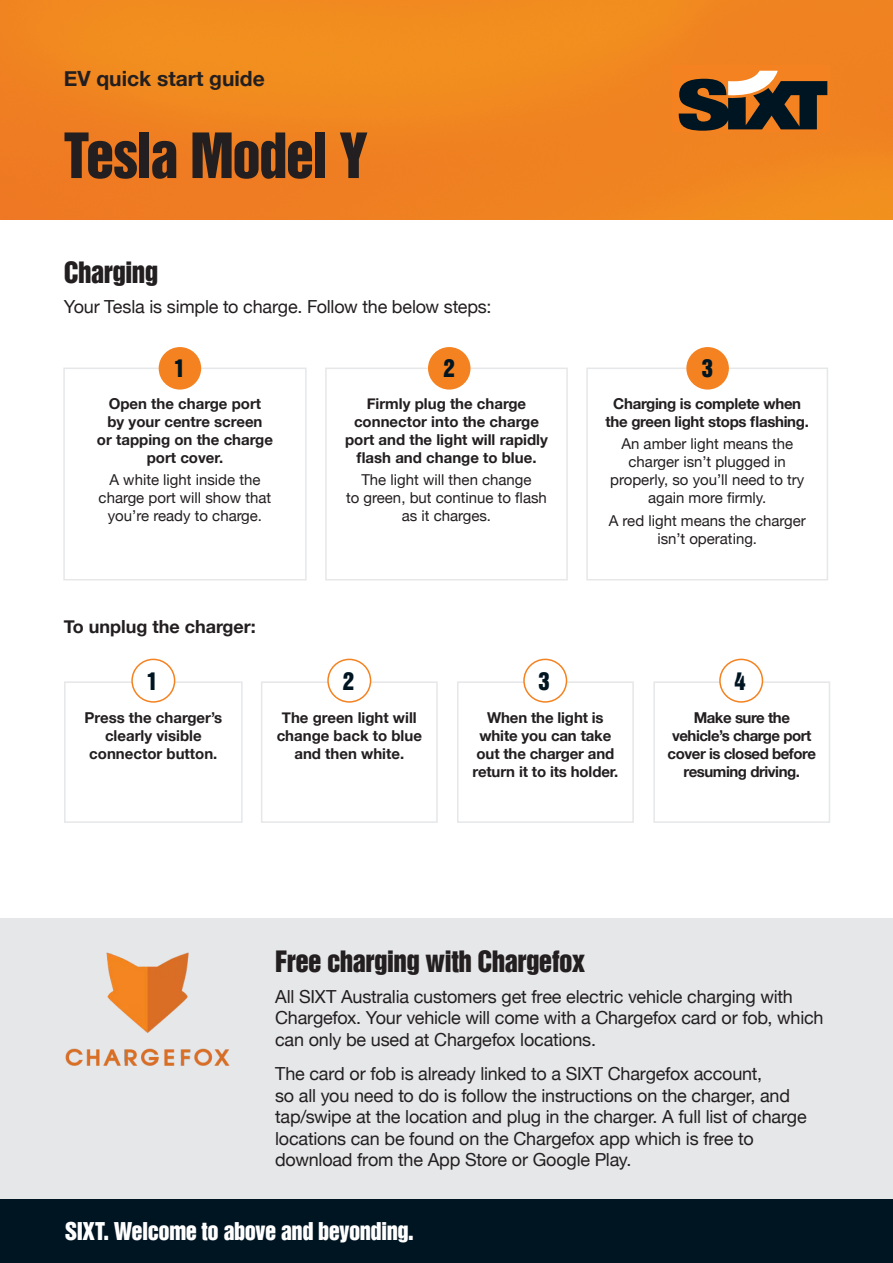
<style>
.page{position:relative;width:893px;height:1263px;background:#fff}
.page>*{position:absolute;margin:0;border:0;box-sizing:border-box;transform-origin:0 0}
.t1{font:57px "Helvetica Inserat Com";letter-spacing:-.035em;color:#231f20}
.t2{font:27px "Helvetica Inserat Com";letter-spacing:-.025em;color:#231f20}
.t3{font:22.5px "Helvetica Inserat Com";letter-spacing:-.025em;color:#fff}
.BODY_COPY{font:22.5px "Helvetica Inserat Com";color:#001522}
.t4{font:700 21px "Helvetica Neue";color:#231f20}
.BODY_COPY-2{font:18px/21.6px "Helvetica Neue";letter-spacing:-.01em;color:#231f20}
.Subheading{font:700 18px "Helvetica Neue";color:#231f20}
.Subheading-2{font:700 15px/18px "Helvetica Neue";color:#231f20;text-align:center}
.Subheading-3{font:15px/18px "Helvetica Neue";color:#231f20;text-align:center}
.Subheading-4{font:700 15px/18px "Helvetica Neue";letter-spacing:-.03em;color:#231f20;text-align:center}
.Subheading-5{font:700 15px/18px "Helvetica Neue";letter-spacing:-.02em;color:#231f20;text-align:center}
</style>
<div class="page">
<div style="left:64px;top:681px;width:179px;height:142px;border:2px solid #e6e7e9"></div>
<div style="left:261px;top:681px;width:177px;height:142px;border:2px solid #e6e7e9"></div>
<div style="left:457px;top:681px;width:177px;height:142px;border:2px solid #e6e7e9"></div>
<div style="left:653px;top:681px;width:177px;height:142px;border:2px solid #e6e7e9"></div>
<div style="left:63px;top:368px;width:244px;height:212px;border:2px solid #e6e7e9"></div>
<div style="left:325px;top:368px;width:243px;height:212px;border:2px solid #e6e7e9"></div>
<div style="left:586px;top:368px;width:242px;height:212px;border:2px solid #e6e7e9"></div>
<div style="left:0;top:1199px;width:893px;height:64px;background:#001522"></div>
<div style="left:159px;top:347px;width:42px;height:43px;background:#f58220;border-radius:50%"></div>
<div style="left:132px;top:659px;width:43px;height:43px;background:#fff;border-radius:50%"></div>
<div style="left:131px;top:659px;width:44px;height:44px;border:2px solid #f58220;border-radius:50%"></div>
<div style="left:524px;top:659px;width:42px;height:43px;background:#fff;border-radius:50%"></div>
<div style="left:523px;top:659px;width:44px;height:44px;border:2px solid #f58220;border-radius:50%"></div>
<div style="left:328px;top:659px;width:43px;height:43px;background:#fff;border-radius:50%"></div>
<div style="left:327px;top:659px;width:44px;height:44px;border:2px solid #f58220;border-radius:50%"></div>
<div style="left:720px;top:659px;width:42px;height:43px;background:#fff;border-radius:50%"></div>
<div style="left:719px;top:659px;width:44px;height:44px;border:2px solid #f58220;border-radius:50%"></div>
<div style="left:428px;top:347px;width:42px;height:43px;background:#f58220;border-radius:50%"></div>
<div style="left:686px;top:347px;width:43px;height:43px;background:#f58220;border-radius:50%"></div>
<img style="left:0;top:0;width:893px;height:219px">
<div style="left:672px;top:65px;width:157px;height:67px;background:#f58220"></div>
<svg style="left:679px;top:71px;width:148px;height:60px"></svg>
<div style="left:0;top:918px;width:893px;height:281px;background:#e6e7e9"></div>
<img style="left:65px;top:952px;width:165px;height:114px">
<h3 class="t4" style="left:64px;top:62px;width:203px">EV quick start guide</h3>
<h1 class="t1" style="left:64px;top:122px;width:305px">Tesla Model Y</h1>
<h2 class="t2" style="left:64px;top:256px;width:96px">Charging</h2>
<p class="BODY_COPY-2" style="left:64px;top:297px;width:429px">Your Tesla is simple to charge. Follow the below steps:</p>
<p class="BODY_COPY" style="left:174px;top:355px;width:13px">1</p>
<p class="Subheading-2" style="left:97px;top:395px;width:177px">Open the charge port<br>by your centre screen<br>or tapping on the charge port cover.</p>
<p class="Subheading-3" style="left:99px;top:472px;width:174px">A white light inside the charge port will show that you’re ready to charge.</p>
<p class="Subheading" style="left:64px;top:612px;width:194px">To unplug the charger:</p>
<p class="BODY_COPY" style="left:443px;top:355px;width:13px">2</p>
<p class="BODY_COPY" style="left:702px;top:355px;width:13px">3</p>
<p class="Subheading-2" style="left:345px;top:395px;width:204px">Firmly plug the charge connector into the charge port and the light will rapidly flash and change to blue.</p>
<p class="Subheading-3" style="left:346px;top:472px;width:202px">The light will then change<br>to green, but continue to flash as it charges.</p>
<p class="Subheading-5" style="left:606px;top:395px;width:205px">Charging is complete when the green light stops flashing.</p>
<p class="Subheading-3" style="left:610px;top:436px;width:196px">An amber light means the charger isn’t plugged in properly, so you’ll need to try again more firmly.</p>
<p class="Subheading-3" style="left:609px;top:512px;width:199px">A red light means the charger isn’t operating.</p>
<p class="BODY_COPY" style="left:147px;top:667px;width:13px">1</p>
<p class="BODY_COPY" style="left:343px;top:667px;width:13px">2</p>
<p class="BODY_COPY" style="left:539px;top:667px;width:13px">3</p>
<p class="BODY_COPY" style="left:735px;top:667px;width:13px">4</p>
<p class="Subheading-2" style="left:85px;top:709px;width:139px">Press the charger’s clearly visible connector button.</p>
<p class="Subheading-2" style="left:277px;top:709px;width:147px">The green light will change back to blue and then white.</p>
<p class="Subheading-2" style="left:473px;top:709px;width:147px">When the light is white you can take out the charger and return it to its holder.</p>
<p class="Subheading-4" style="left:668px;top:709px;width:150px">Make sure the vehicle’s charge port cover is closed before resuming driving.</p>
<h2 class="t2" style="left:275px;top:946px;width:312px">Free charging with Chargefox</h2>
<p class="BODY_COPY-2" style="left:275px;top:986px;width:550px">All SIXT Australia customers get free electric vehicle charging with<br>Chargefox. Your vehicle will come with a Chargefox card or fob, which can only be used at Chargefox locations.</p>
<p class="BODY_COPY-2" style="left:275px;top:1064px;width:533px">The card or fob is already linked to a SIXT Chargefox account,<br>so all you need to do is follow the instructions on the charger, and tap/swipe at the location and plug in the charger. A full list of charge locations can be found on the Chargefox app which is free to download from the App Store or Google Play.</p>
<h1 class="t3" style="left:65px;top:1218px;width:351px">SIXT. Welcome to above and beyonding.</h1>
</div>
